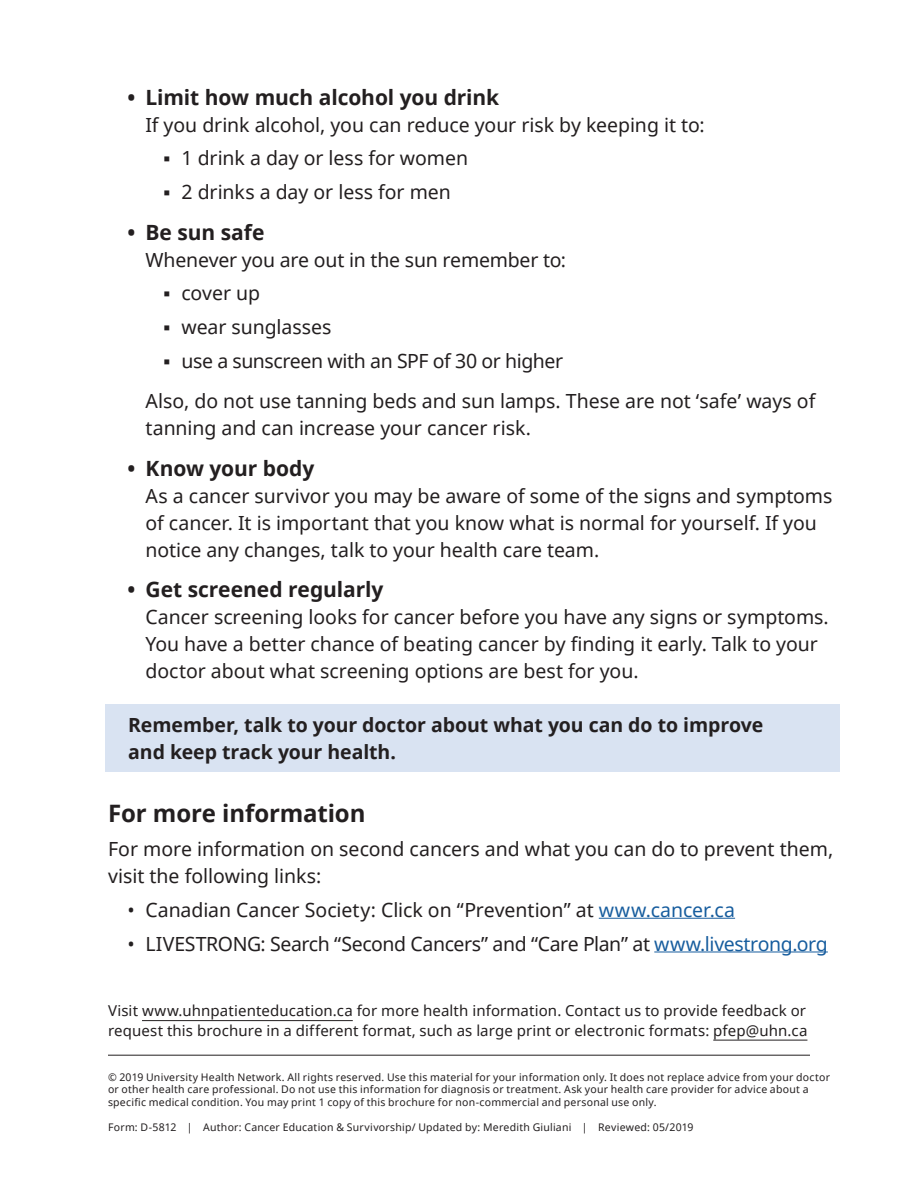
<style>
.page{position:relative;width:918px;height:1188px;background:#fff}
.page>*{position:absolute;margin:0;border:0;box-sizing:border-box;transform-origin:0 0}
.subtitle__H2{font:700 24px "Noto Sans";letter-spacing:-.005em;color:#231f20}
.t1{font:700 21px "Noto Sans";letter-spacing:-.005em;color:#231f20}
.body{font:19.5px/27px "Noto Sans";letter-spacing:-.005em;color:#231f20}
.body-2{font:700 19.5px/27px "Noto Sans";letter-spacing:-.005em;color:#231f20}
.contact_info{font:15px/19.5px "Noto Sans";letter-spacing:.01em;color:#231f20}
.disclaimer{font:10.5px/12.6px "Noto Sans";letter-spacing:.02em;color:#231f20}
.s1{color:#175d9e}
</style>
<div class="page">
<div style="left:105px;top:705px;width:735px;height:67px;background:#d9e3f2"></div>
<hr style="left:599px;top:918px;width:136px;height:1px;background:#175d9e">
<hr style="left:654px;top:952px;width:174px;height:1px;background:#175d9e">
<hr style="left:142px;top:1020px;width:211px;height:1px;background:#231f20">
<hr style="left:713px;top:1040px;width:94px;height:1px;background:#231f20">
<hr style="left:108px;top:1055px;width:702px;height:1px;background:#231f20">
<p class="t1" style="left:128px;top:82px;width:373px">• Limit how much alcohol you drink</p>
<p class="body" style="left:146px;top:110px;width:561px">If you drink alcohol, you can reduce your risk by keeping it to:</p>
<p class="body" style="left:164px;top:144px;width:306px">▪ 1 drink a day or less for women</p>
<p class="body" style="left:164px;top:178px;width:289px">▪ 2 drinks a day or less for men</p>
<p class="t1" style="left:128px;top:217px;width:138px">• Be sun safe</p>
<p class="body" style="left:146px;top:245px;width:422px">Whenever you are out in the sun remember to:</p>
<p class="body" style="left:164px;top:279px;width:98px">▪ cover up</p>
<p class="body" style="left:164px;top:313px;width:170px">▪ wear sunglasses</p>
<p class="body" style="left:164px;top:347px;width:401px">▪ use a sunscreen with an SPF of 30 or higher</p>
<p class="body" style="left:145px;top:387px;width:671px">Also, do not use tanning beds and sun lamps. These are not ‘safe’ ways of tanning and can increase your cancer risk.</p>
<p class="t1" style="left:128px;top:453px;width:189px">• Know your body</p>
<p class="body" style="left:146px;top:482px;width:688px">As a cancer survivor you may be aware of some of the signs and symptoms of cancer. It is important that you know what is normal for yourself. If you notice any changes, talk to your health care team.</p>
<p class="t1" style="left:128px;top:575px;width:258px">• Get screened regularly</p>
<p class="body" style="left:146px;top:603px;width:685px">Cancer screening looks for cancer before you have any signs or symptoms.<br>You have a better chance of beating cancer by finding it early. Talk to your doctor about what screening options are best for you.</p>
<p class="body-2" style="left:128px;top:711px;width:637px">Remember, talk to your doctor about what you can do to improve and keep track your health.</p>
<h2 class="subtitle__H2" style="left:108px;top:797px;width:259px">For more information</h2>
<p class="body" style="left:108px;top:835px;width:727px">For more information on second cancers and what you can do to prevent them, visit the following links:</p>
<p class="body" style="left:128px;top:896px;width:609px">• Canadian Cancer Society: Click on “Prevention” at <span class="s1">www.cancer.ca</span></p>
<p class="body" style="left:128px;top:929px;width:702px">• LIVESTRONG: Search “Second Cancers” and “Care Plan” at <span class="s1">www.livestrong.org</span></p>
<p class="contact_info" style="left:108px;top:1001px;width:701px">Visit www.uhnpatienteducation.ca for more health information. Contact us to provide feedback or request this brochure in a different format, such as large print or electronic formats: pfep@uhn.ca</p>
<p class="disclaimer" style="left:108px;top:1070px;width:724px">© 2019 University Health Network. All rights reserved. Use this material for your information only. It does not replace advice from your doctor or other health care professional. Do not use this information for diagnosis or treatment. Ask your health care provider for advice about a specific medical condition. You may print 1 copy of this brochure for non-commercial and personal use only.</p>
<p class="disclaimer" style="left:108px;top:1121px;width:587px">Form: D-5812 | Author: Cancer Education &amp; Survivorship/ Updated by: Meredith Giuliani | Reviewed: 05/2019</p>
</div>
